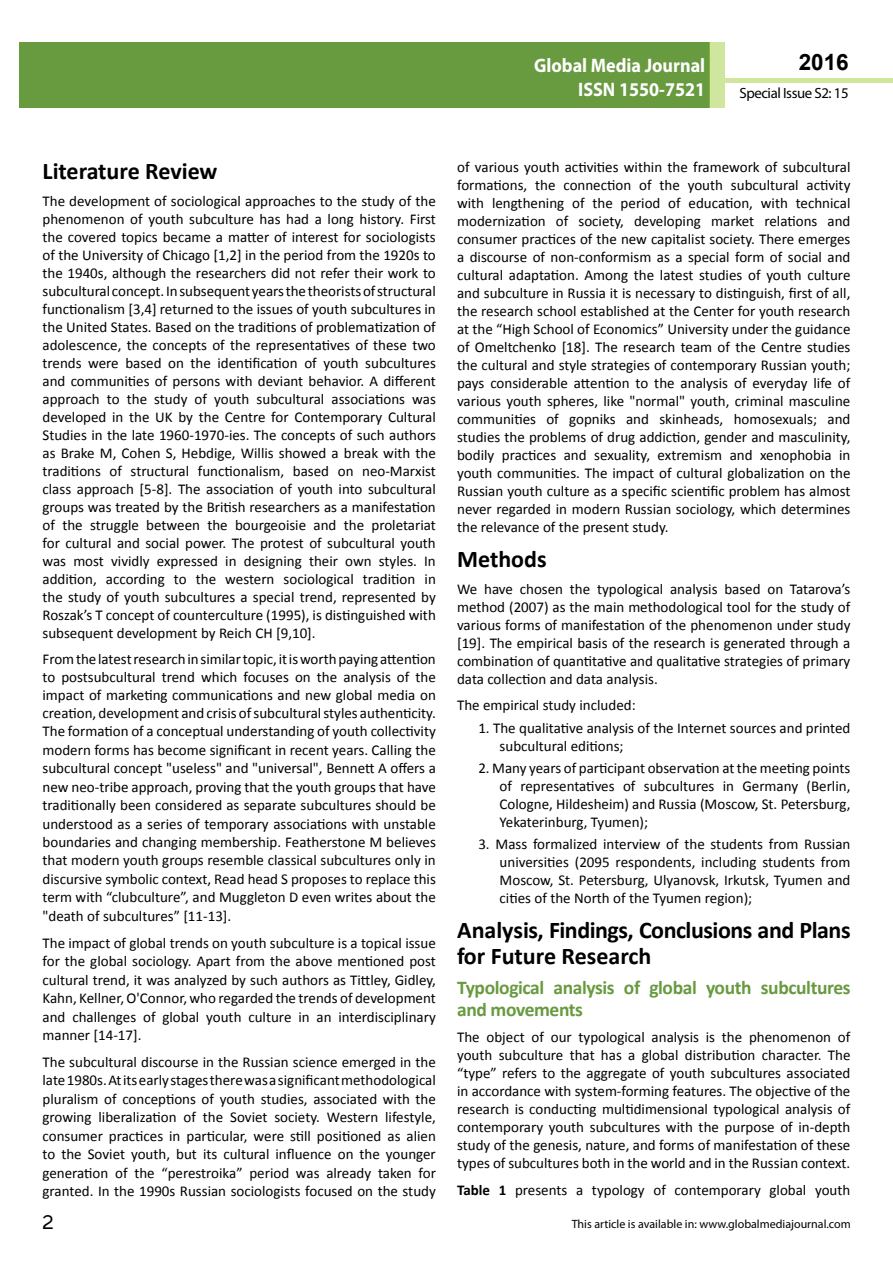
<style>
.page{position:relative;width:893px;height:1263px;background:#fff}
.page>*{position:absolute;margin:0;border:0;box-sizing:border-box;transform-origin:0 0}
.t1{font:25.5px "Tunga";color:#000}
.t2{font:700 24px/26.4px "Calibri";letter-spacing:-.01em;color:#000}
.t3{font:700 22.5px "Arial";color:#000}
.t4{font:700 19.5px/21.5px "Calibri";letter-spacing:-.02em;color:#689a40}
.t5{font:700 19.5px "Myriad Pro";color:#fff;scale:.93 1}
.t6{font:700 18px/21.6px "Myriad Pro";color:#fff;text-align:right;scale:.96 1}
.t7{font:15px/18px "Calibri";color:#000;text-align:justify}
.t8{font:14.85px "Myriad Pro";letter-spacing:-.03em;color:#000}
.t9{font:12px "Myriad Pro";color:#000}
.s1{font-weight:700}
</style>
<div class="page">
<hr style="left:725px;top:78px;width:168px;height:4px;background:#d0e69e">
<div style="left:19px;top:42px;width:690px;height:66px;background:#689a40"></div>
<div style="left:709px;top:42px;width:16px;height:66px;background:#d0e69e"></div>
<h3 class="t5" style="left:534px;top:53px;width:186px">Global Media Journal</h3>
<h3 class="t3" style="left:799px;top:47px;width:52px">2016</h3>
<h3 class="t5" style="left:578px;top:76px;width:138px">ISSN 1550-7521</h3>
<p class="t8" style="left:739px;top:84px;width:111px">Special Issue S2: 15</p>
<p class="t6" style="left:517px;top:53px;width:198px">ARCHIVOS DE MEDICINA<br>ISSN 1698-9465</p>
<h2 class="t2" style="left:43px;top:158px;width:176px">Literature Review</h2>
<p class="t7" style="left:42px;top:192px;width:395px">The development of sociological approaches to the study of the phenomenon of youth subculture has had a long history. First the covered topics became a matter of interest for sociologists of the University of Chicago [1,2] in the period from the 1920s to the 1940s, although the researchers did not refer their work to subcultural concept. In subsequent years the theorists of structural functionalism [3,4] returned to the issues of youth subcultures in the United States. Based on the traditions of problematization of adolescence, the concepts of the representatives of these two trends were based on the identification of youth subcultures and communities of persons with deviant behavior. A different approach to the study of youth subcultural associations was developed in the UK by the Centre for Contemporary Cultural Studies in the late 1960-1970-ies. The concepts of such authors as Brake M, Cohen S, Hebdige, Willis showed a break with the traditions of structural functionalism, based on neo-Marxist class approach [5-8]. The association of youth into subcultural groups was treated by the British researchers as a manifestation of the struggle between the bourgeoisie and the proletariat for cultural and social power. The protest of subcultural youth was most vividly expressed in designing their own styles. In addition, according to the western sociological tradition in the study of youth subcultures a special trend, represented by Roszak’s T concept of counterculture (1995), is distinguished with subsequent development by Reich CH [9,10].</p>
<p class="t7" style="left:43px;top:650px;width:395px">Fromthelatestresearchinsimilartopic,itisworthpayingattention to postsubcultural trend which focuses on the analysis of the impact of marketing communications and new global media on creation, development and crisis ofsubculturalstyles authenticity.<br>The formation of a conceptual understanding of youth collectivity modern forms has become significant in recent years. Calling the subcultural concept "useless" and "universal", Bennett A offers a new neo-tribe approach, proving that the youth groups that have traditionally been considered as separate subcultures should be understood as a series of temporary associations with unstable boundaries and changing membership. Featherstone M believes that modern youth groups resemble classical subcultures only in discursive symbolic context, Read head S proposes to replace this term with “clubculture”, and Muggleton D even writes about the "death of subcultures” [11-13].</p>
<p class="t7" style="left:43px;top:933px;width:395px;line-height:18.5px">The impact of global trends on youth subculture is a topical issue for the global sociology. Apart from the above mentioned post cultural trend, it was analyzed by such authors as Tittley, Gidley, Kahn, Kellner, O'Connor, who regarded the trends of development and challenges of global youth culture in an interdisciplinary manner [14-17].</p>
<p class="t7" style="left:43px;top:1053px;width:395px;line-height:18.5px">The subcultural discourse in the Russian science emerged in the late1980s.Atitsearlystagestherewasasignificantmethodological pluralism of conceptions of youth studies, associated with the growing liberalization of the Soviet society. Western lifestyle, consumer practices in particular, were still positioned as alien to the Soviet youth, but its cultural influence on the younger generation of the “perestroika” period was already taken for granted. In the 1990s Russian sociologists focused on the study</p>
<p class="t7" style="left:457px;top:158px;width:395px">of various youth activities within the framework of subcultural formations, the connection of the youth subcultural activity with lengthening of the period of education, with technical modernization of society, developing market relations and consumer practices of the new capitalist society. There emerges a discourse of non-conformism as a special form of social and cultural adaptation. Among the latest studies of youth culture and subculture in Russia it is necessary to distinguish, first of all, the research school established at the Center for youth research at the “High School of Economics” University under the guidance of Omeltchenko [18]. The research team of the Centre studies the cultural and style strategies of contemporary Russian youth; pays considerable attention to the analysis of everyday life of various youth spheres, like "normal" youth, criminal masculine communities of gopniks and skinheads, homosexuals; and studies the problems of drug addiction, gender and masculinity, bodily practices and sexuality, extremism and xenophobia in youth communities. The impact of cultural globalization on the Russian youth culture as a specific scientific problem has almost never regarded in modern Russian sociology, which determines the relevance of the present study.</p>
<h2 class="t2" style="left:457px;top:546px;width:91px">Methods</h2>
<p class="t7" style="left:457px;top:580px;width:395px">We have chosen the typological analysis based on Tatarova’s method (2007) as the main methodological tool for the study of various forms of manifestation of the phenomenon under study [19]. The empirical basis of the research is generated through a combination of quantitative and qualitative strategies of primary data collection and data analysis.</p>
<p class="t7" style="left:457px;top:696px;width:180px">The empirical study included:</p>
<p class="t7" style="left:500px;top:719px;width:352px;text-indent:-21px">1. The qualitative analysis of the Internet sources and printed subcultural editions;</p>
<p class="t7" style="left:500px;top:759px;width:352px;text-indent:-21px">2. Many years of participant observation at the meeting points of representatives of subcultures in Germany (Berlin, Cologne, Hildesheim) and Russia (Moscow, St. Petersburg, Yekaterinburg, Tyumen);</p>
<p class="t7" style="left:500px;top:835px;width:352px;text-indent:-21px">3. Mass formalized interview of the students from Russian universities (2095 respondents, including students from Moscow, St. Petersburg, Ulyanovsk, Irkutsk, Tyumen and cities of the North of the Tyumen region);</p>
<h2 class="t2" style="left:457px;top:917px;width:395px">Analysis, Findings, Conclusions and Plans for Future Research</h2>
<h3 class="t4" style="left:457px;top:977px;width:395px">Typological analysis of global youth subcultures and movements</h3>
<p class="t7" style="left:457px;top:1028px;width:395px">The object of our typological analysis is the phenomenon of youth subculture that has a global distribution character. The “type” refers to the aggregate of youth subcultures associated in accordance with system-forming features. The objective of the research is conducting multidimensional typological analysis of contemporary youth subcultures with the purpose of in-depth study of the genesis, nature, and forms of manifestation of these types of subcultures both in the world and in the Russian context.</p>
<p class="t7" style="left:457px;top:1181px;width:395px"><span class="s1">Table 1</span> presents a typology of contemporary global youth</p>
<h1 class="t1" style="left:42px;top:1205px;width:13px">2</h1>
<p class="t9" style="left:572px;top:1217px;width:280px">This article is available in: www.globalmediajournal.com</p>
</div>
